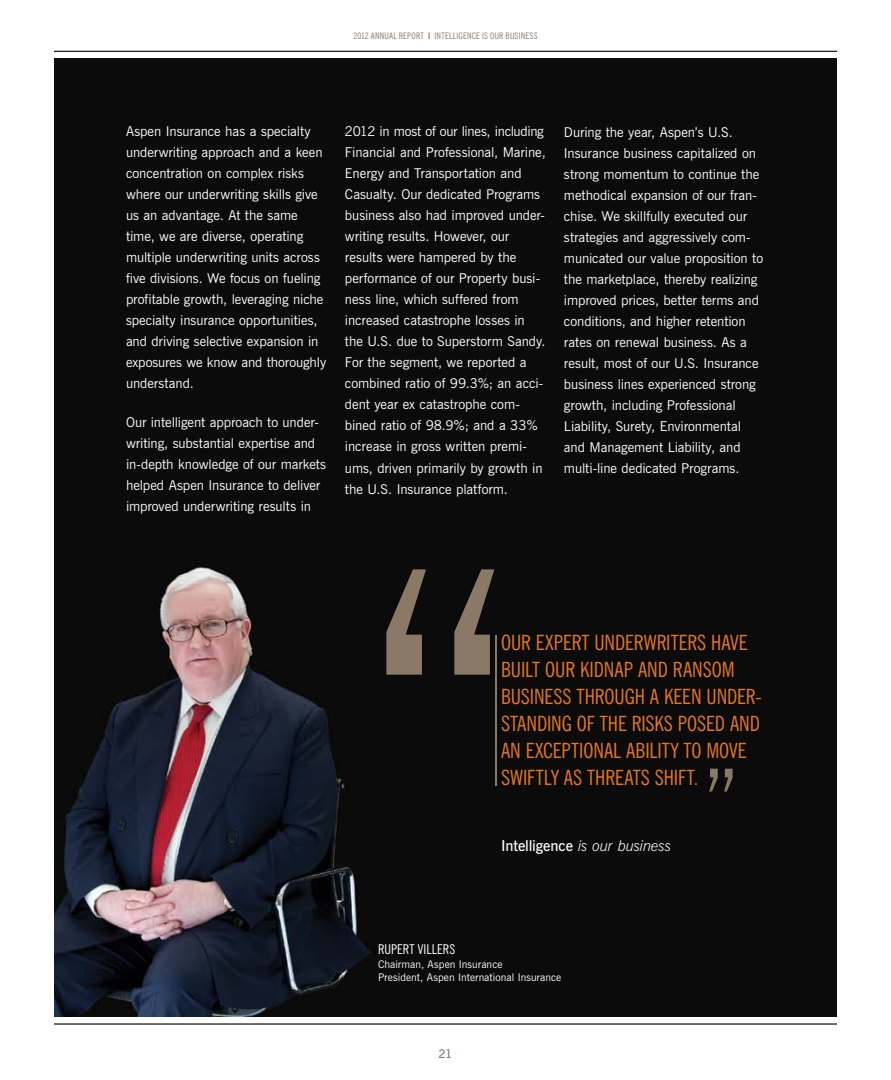
<style>
.page{position:relative;width:891px;height:1080px;background:#fff}
.page>*{position:absolute;margin:0;border:0;box-sizing:border-box;transform-origin:0 0}
.t1{font:condensed 97.5px "News Gothic BT";color:#8a7967}
.t2{font:condensed 21px/27px "News Gothic BT";color:#e67725}
.t3{font:italic 300 15px "News Gothic BT";letter-spacing:-.01em;color:#fff}
.t4{font:13.5px/21px "News Gothic BT";letter-spacing:-.005em;color:#fff}
.t5{font:condensed 13.5px "News Gothic BT";letter-spacing:.01em;color:#fff}
.t6{font:600 12px "News Gothic BT";color:#8a7967}
.t7{font:10.5px/13.5px "News Gothic BT";letter-spacing:.005em;color:#fff}
.t8{font:condensed 9px "News Gothic BT";letter-spacing:.025em;color:#8a7967}
.s1{font-weight:700}
.s2{font-weight:600;font-style:normal}
</style>
<div class="page">
<img style="left:54px;top:58px;width:783px;height:959px">
<svg style="left:386px;top:569px;width:108px;height:106px"></svg>
<hr style="left:495px;top:635px;width:1px;height:150px;background:#8a7967">
<hr style="left:54px;top:1023px;width:783px;height:2px;background:#000">
<hr style="left:54px;top:51px;width:783px;height:1px;background:#000">
<p class="t8" style="left:353px;top:30px;width:186px">2012 ANNUAL REPORT <span class="s1">I</span> INTELLIGENCE IS OUR BUSINESS</p>
<p class="t4" style="left:126px;top:121px;width:202px">Aspen Insurance has a specialty underwriting approach and a keen concentration on complex risks where our underwriting skills give us an advantage. At the same time, we are diverse, operating multiple underwriting units across five divisions. We focus on fueling profitable growth, leveraging niche specialty insurance opportunities, and driving selective expansion in exposures we know and thoroughly understand.</p>
<p class="t4" style="left:126px;top:412px;width:202px">Our intelligent approach to under&shy;writing, substantial expertise and in-depth knowledge of our markets helped Aspen Insurance to deliver improved underwriting results in</p>
<p class="t4" style="left:345px;top:121px;width:202px">2012 in most of our lines, including<br>Financial and Professional, Marine,<br>Energy and Transportation and<br>Casualty. Our dedicated Programs business also had improved under&shy;writing results. However, our results were hampered by the performance of our Property busi&shy;ness line, which suffered from increased catastrophe losses in the U.S. due to Superstorm Sandy.<br>For the segment, we reported a combined ratio of 99.3%; an acci&shy;dent year ex catastrophe com&shy;bined ratio of 98.9%; and a 33% increase in gross written premi&shy;ums, driven primarily by growth in the U.S. Insurance platform.</p>
<p class="t4" style="left:564px;top:121px;width:201px">During the year, Aspen’s U.S.<br>Insurance business capitalized on strong momentum to continue the methodical expansion of our fran&shy;chise. We skillfully executed our strategies and aggressively com&shy;municated our value proposition to the marketplace, thereby realizing improved prices, better terms and conditions, and higher retention rates on renewal business. As a result, most of our U.S. Insurance business lines experienced strong growth, including Professional Liability, Surety, Environmental and Management Liability, and multi-line dedicated Programs.</p>
<h2 class="t2" style="left:501px;top:629px;width:261px">OUR EXPERT UNDERWRITERS HAVE<br>BUILT OUR KIDNAP AND RANSOM<br>BUSINESS THROUGH A KEEN UNDER-<br>STANDING OF THE RISKS POSED AND<br>AN EXCEPTIONAL ABILITY TO MOVE<br>SWIFTLY AS THREATS SHIFT.</h2>
<h1 class="t1" style="left:703px;top:746px;width:37px">”</h1>
<p class="t3" style="left:501px;top:836px;width:172px"><span class="s2">Intelligence</span> is our business</p>
<p class="t5" style="left:378px;top:941px;width:79px">RUPERT VILLERS</p>
<p class="t7" style="left:378px;top:957px;width:185px">Chairman, Aspen Insurance<br>President, Aspen International Insurance</p>
<p class="t6" style="left:439px;top:1046px;width:15px">21</p>
</div>
